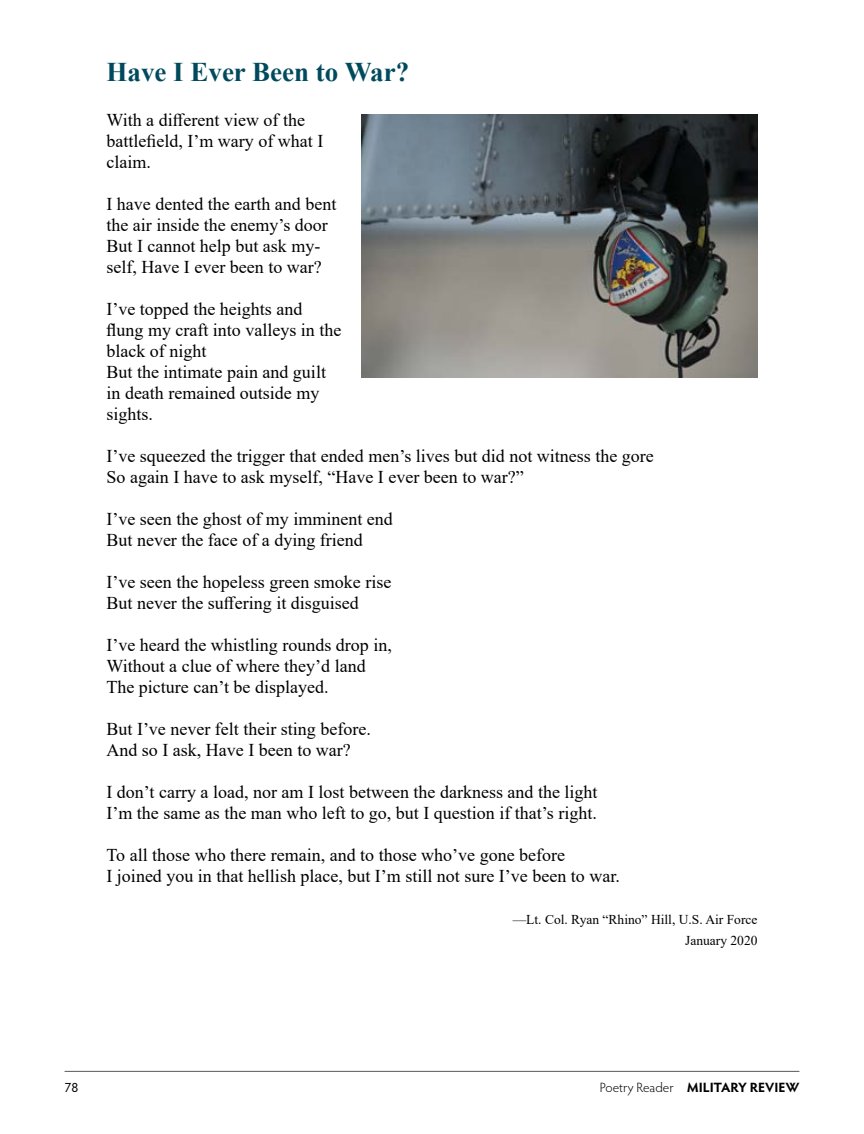
<style>
.page{position:relative;width:864px;height:1134px;background:#fff}
.page>*{position:absolute;margin:0;border:0;box-sizing:border-box;transform-origin:0 0}
.poem-title{font:700 27px "Times New Roman";color:#004a5d}
.body-no-indent{font:18px/21px "Times New Roman";color:#000}
.author-line{font:13.5px "Times New Roman";color:#000}
.t1{font:700 13.5px "Hypatia Sans Pro";letter-spacing:-.005em;color:#000}
.t2{font:13.5px "Hypatia Sans Pro";color:#000}
.s1{font-weight:300}
</style>
<div class="page">
<img style="left:361px;top:114px;width:396px;height:264px">
<hr style="left:65px;top:1071px;width:734px;height:1px;background:#58595b">
<h1 class="poem-title" style="left:106px;top:53px;width:304px">Have I Ever Been to War?</h1>
<p class="body-no-indent" style="left:106px;top:109px;width:218px">With a different view of the battlefield, I’m wary of what I claim.</p>
<p class="body-no-indent" style="left:106px;top:193px;width:231px">I have dented the earth and bent the air inside the enemy’s door</p>
<p class="body-no-indent" style="left:106px;top:235px;width:217px">But I cannot help but ask my&shy;self, Have I ever been to war?</p>
<p class="body-no-indent" style="left:106px;top:298px;width:236px">I’ve topped the heights and flung my craft into valleys in the black of night</p>
<p class="body-no-indent" style="left:106px;top:361px;width:221px">But the intimate pain and guilt in death remained outside my sights.</p>
<p class="body-no-indent" style="left:106px;top:445px;width:549px">I’ve squeezed the trigger that ended men’s lives but did not witness the gore</p>
<p class="body-no-indent" style="left:106px;top:466px;width:419px">So again I have to ask myself, “Have I ever been to war?”</p>
<p class="body-no-indent" style="left:106px;top:508px;width:288px">I’ve seen the ghost of my imminent end</p>
<p class="body-no-indent" style="left:106px;top:529px;width:258px">But never the face of a dying friend</p>
<p class="body-no-indent" style="left:106px;top:571px;width:286px">I’ve seen the hopeless green smoke rise</p>
<p class="body-no-indent" style="left:106px;top:592px;width:254px">But never the suffering it disguised</p>
<p class="body-no-indent" style="left:106px;top:634px;width:287px">I’ve heard the whistling rounds drop in,</p>
<p class="body-no-indent" style="left:106px;top:655px;width:261px">Without a clue of where they’d land</p>
<p class="body-no-indent" style="left:106px;top:676px;width:224px">The picture can’t be displayed.</p>
<p class="body-no-indent" style="left:106px;top:718px;width:266px">But I’ve never felt their sting before.</p>
<p class="body-no-indent" style="left:106px;top:739px;width:246px">And so I ask, Have I been to war?</p>
<p class="body-no-indent" style="left:106px;top:781px;width:493px">I don’t carry a load, nor am I lost between the darkness and the light</p>
<p class="body-no-indent" style="left:106px;top:802px;width:492px">I’m the same as the man who left to go, but I question if that’s right.</p>
<p class="body-no-indent" style="left:106px;top:844px;width:460px">To all those who there remain, and to those who’ve gone before</p>
<p class="body-no-indent" style="left:106px;top:865px;width:515px">I joined you in that hellish place, but I’m still not sure I’ve been to war.</p>
<p class="author-line" style="left:513px;top:910px;width:246px">—Lt. Col. Ryan “Rhino” Hill, U.S. Air Force</p>
<p class="author-line" style="left:685px;top:931px;width:74px">January 2020</p>
<p class="t2" style="left:64px;top:1078px;width:15px">78</p>
<p class="t1" style="left:600px;top:1078px;width:201px"><span class="s1">Poetry Reader</span> MILITARY REVIEW</p>
</div>
